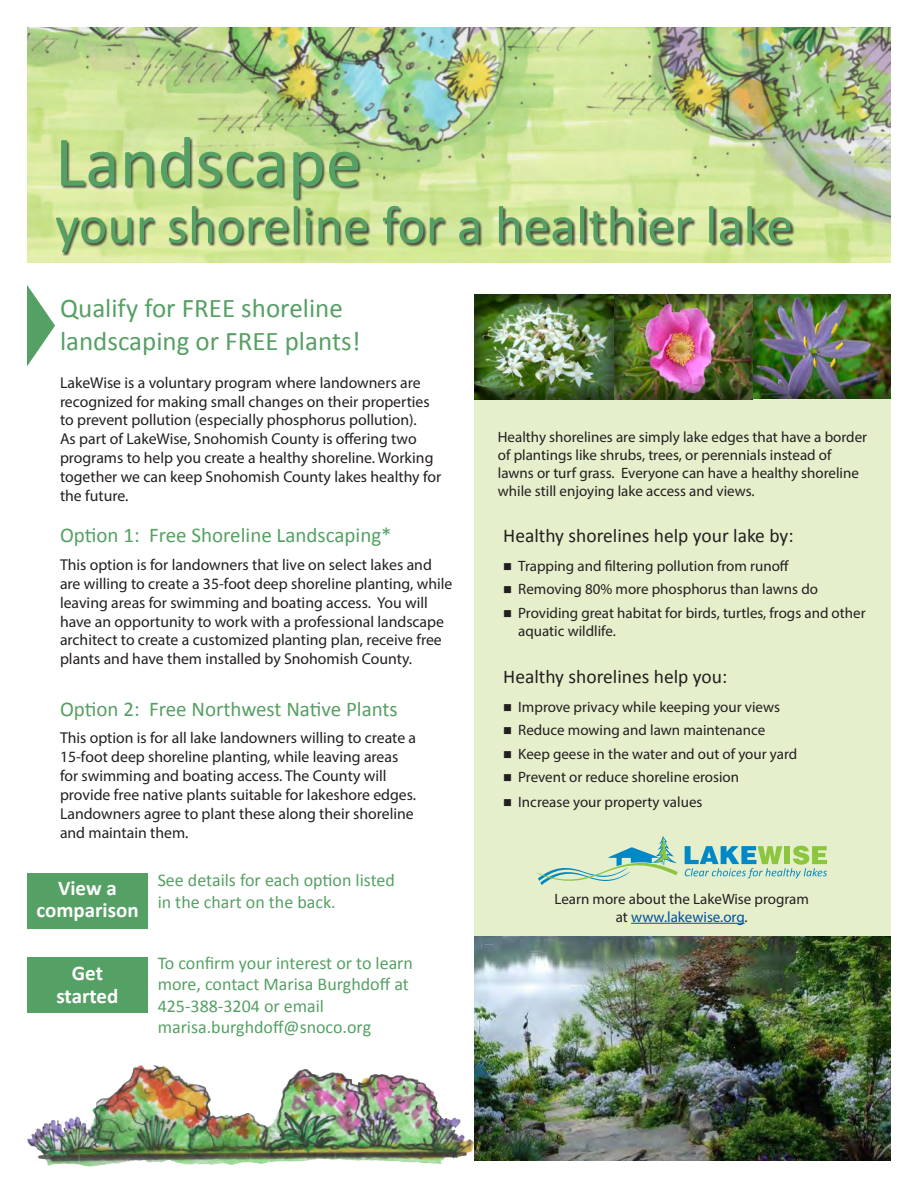
<style>
.page{position:relative;width:918px;height:1188px;background:#fff}
.page>*{position:absolute;margin:0;border:0;box-sizing:border-box;transform-origin:0 0}
.t1{font:72px "Calibri";color:#55a064}
.t2{font:54px "Calibri";color:#55a064}
.body_text{font:27px/32.4px "Calibri";color:#55a064}
.Heading{font:21px "Calibri";color:#55a064}
.body_text-2{font:700 21px "Calibri";color:#fff}
.Subhead{font:19.5px "Calibri";color:#231f20}
.body_text-3{font:18px/21.6px "Calibri";color:#55a064}
.body_text-4{font:15.75px/18.9px "Myriad Pro";color:#231f20}
.Heading-2{font:15.75px/18.9px "Myriad Pro";color:#231f20}
.bullets{font:15px/18px "Myriad Pro";color:#231f20}
.body_text-5{font:15px/18px "Myriad Pro";color:#231f20}
.body_text-6{font:15px "Myriad Pro";color:#01519b}
.s1{color:#231f20}
</style>
<div class="page">
<img style="left:27px;top:1065px;width:447px;height:102px">
<div style="left:474px;top:396px;width:417px;height:554px;background:#e5efcb"></div>
<hr style="left:631px;top:923px;width:114px;height:1px;background:#01519b">
<div style="left:750px;top:294px;width:141px;height:106px;background:#231f20;opacity:.5"></div>
<div style="left:474px;top:294px;width:141px;height:106px;background:#231f20;opacity:.5"></div>
<div style="left:614px;top:295px;width:141px;height:105px;background:#231f20;opacity:.5"></div>
<div style="left:27px;top:957px;width:121px;height:56px;background:#55a064"></div>
<svg style="left:536px;top:836px;width:291px;height:49px"></svg>
<svg style="left:27px;top:285px;width:28px;height:81px"></svg>
<div style="left:27px;top:873px;width:121px;height:55px;background:#55a064"></div>
<img style="left:27px;top:27px;width:864px;height:235px">
<div style="left:56px;top:138px;width:738px;height:118px;background:#231f20;opacity:.75"></div>
<img style="left:474px;top:936px;width:417px;height:225px">
<p class="t1" style="left:55px;top:116px;width:308px">Landscape</p>
<p class="t2" style="left:55px;top:191px;width:740px">your shoreline for a healthier lake</p>
<p class="body_text" style="left:60px;top:292px;width:302px">Qualify for FREE shoreline landscaping or FREE plants!</p>
<p class="Heading-2" style="left:60px;top:373px;width:383px">LakeWise is a voluntary program where landowners are recognized for making small changes on their properties to prevent pollution (especially phosphorus pollution).<br>As part of LakeWise, Snohomish County is offering two programs to help you create a healthy shoreline. Working together we can keep Snohomish County lakes healthy for the future.</p>
<p class="Heading" style="left:60px;top:522px;width:333px">Option 1: Free Shoreline Landscaping*</p>
<p class="body_text-4" style="left:60px;top:555px;width:394px">This option is for landowners that live on select lakes and are willing to create a 35-foot deep shoreline planting, while leaving areas for swimming and boating access. You will have an opportunity to work with a professional landscape architect to create a customized planting plan, receive free plants and have them installed by Snohomish County.</p>
<p class="Heading" style="left:60px;top:696px;width:339px">Option 2: Free Northwest Native Plants</p>
<p class="body_text-4" style="left:60px;top:728px;width:358px">This option is for all lake landowners willing to create a 15-foot deep shoreline planting, while leaving areas for swimming and boating access. The County will provide free native plants suitable for lakeshore edges.<br>Landowners agree to plant these along their shoreline and maintain them.</p>
<p class="body_text-2" style="left:58px;top:874px;width:60px">View a</p>
<p class="body_text-2" style="left:36px;top:897px;width:104px">comparison</p>
<p class="body_text-2" style="left:72px;top:960px;width:33px">Get</p>
<p class="body_text-2" style="left:57px;top:982px;width:63px">started</p>
<p class="body_text-3" style="left:158px;top:869px;width:239px">See details for each option listed in the chart on the back.</p>
<p class="body_text-3" style="left:158px;top:952px;width:257px">To confirm your interest or to learn more, contact Marisa Burghdoff at<br>425-388-3204 or email marisa.burghdoff@snoco.org</p>
<p class="body_text-5" style="left:498px;top:427px;width:371px">Healthy shorelines are simply lake edges that have a border of plantings like shrubs, trees, or perennials instead of lawns or turf grass. Everyone can have a healthy shoreline while still enjoying lake access and views.</p>
<p class="Subhead" style="left:503px;top:523px;width:292px">Healthy shorelines help your lake by:</p>
<p class="bullets" style="left:503px;top:557px;width:288px">■ Trapping and filtering pollution from runoff</p>
<p class="bullets" style="left:503px;top:580px;width:316px">■ Removing 80% more phosphorus than lawns do</p>
<p class="bullets" style="left:518px;top:603px;width:349px;text-indent:-15px">■ Providing great habitat for birds, turtles, frogs and other aquatic wildlife.</p>
<p class="Subhead" style="left:503px;top:664px;width:226px">Healthy shorelines help you:</p>
<p class="bullets" style="left:503px;top:698px;width:278px">■ Improve privacy while keeping your views</p>
<p class="bullets" style="left:503px;top:721px;width:264px">■ Reduce mowing and lawn maintenance</p>
<p class="bullets" style="left:503px;top:745px;width:296px">■ Keep geese in the water and out of your yard</p>
<p class="bullets" style="left:503px;top:768px;width:237px">■ Prevent or reduce shoreline erosion</p>
<p class="bullets" style="left:503px;top:792px;width:201px">■ Increase your property values</p>
<p class="body_text-5" style="left:554px;top:889px;width:256px">Learn more about the LakeWise program</p>
<p class="body_text-6" style="left:616px;top:907px;width:133px"><span class="s1">at</span> www.lakewise.org<span class="s1">.</span></p>
</div>
